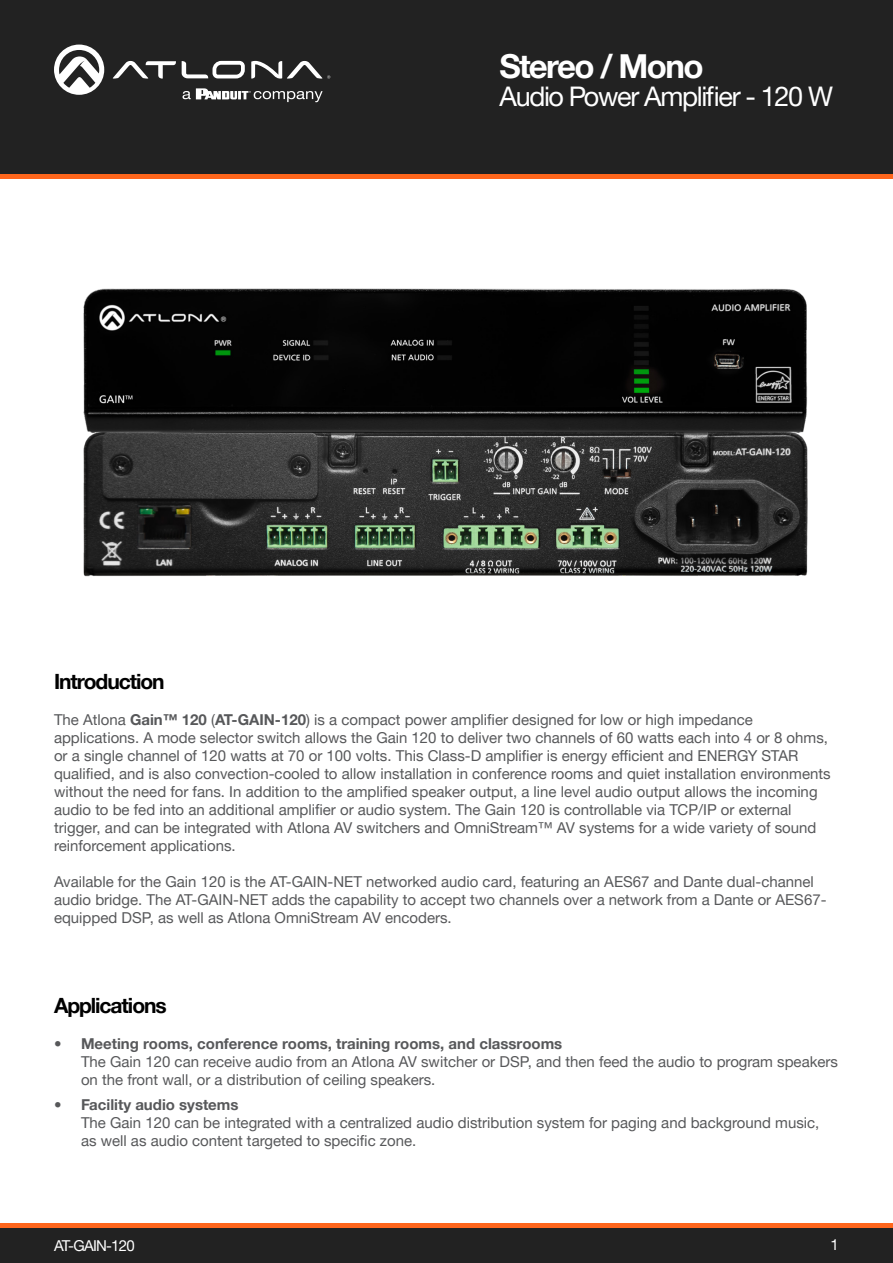
<style>
.page{position:relative;width:893px;height:1263px;background:#fff}
.page>*{position:absolute;margin:0;border:0;box-sizing:border-box;transform-origin:0 0}
.t1{font:700 33px "Helvetica Neue LTW1 G";letter-spacing:-.05em;color:#fff}
.t2{font:27px "Helvetica Neue LTW1 G";letter-spacing:-.05em;color:#fff}
.Product_Type_First_P{font:700 21px "Helvetica Neue LTW1 G";letter-spacing:-.05em;color:#000}
.General_Text{font:15px/18px "Helvetica Neue LTW1 G";color:#57585a}
.t3{font:15px "Helvetica Neue LTW1 G";letter-spacing:-.05em;color:#fff}
.s1{font-weight:700}
</style>
<div class="page">
<div style="left:0;top:1227px;width:893px;height:36px;background:#222"></div>
<hr style="left:0;top:1223px;width:893px;height:4px;background:#ff661c">
<div style="left:0;top:0;width:893px;height:174px;background:#222"></div>
<hr style="left:0;top:174px;width:893px;height:4px;background:#ff661c">
<svg style="left:182px;top:61px;width:63px;height:17px"></svg>
<svg style="left:113px;top:61px;width:63px;height:18px"></svg>
<svg style="left:251px;top:61px;width:79px;height:18px"></svg>
<svg style="left:54px;top:45px;width:50px;height:50px"></svg>
<svg style="left:183px;top:88px;width:140px;height:14px"></svg>
<img style="left:83px;top:288px;width:725px;height:289px">
<h1 class="t1" style="left:500px;top:45px;width:205px">Stereo / Mono</h1>
<p class="Product_Type_First_P" style="left:54px;top:668px;width:112px">Introduction</p>
<h2 class="t2" style="left:500px;top:80px;width:335px">Audio Power Amplifier - 120 W</h2>
<p class="General_Text" style="left:54px;top:711px;width:778px">The Atlona <span class="s1">Gain™ 120</span> (<span class="s1">AT-GAIN-120</span>) is a compact power amplifier designed for low or high impedance applications. A mode selector switch allows the Gain 120 to deliver two channels of 60 watts each into 4 or 8 ohms, or a single channel of 120 watts at 70 or 100 volts. This Class-D amplifier is energy efficient and ENERGY STAR qualified, and is also convection-cooled to allow installation in conference rooms and quiet installation environments without the need for fans. In addition to the amplified speaker output, a line level audio output allows the incoming audio to be fed into an additional amplifier or audio system. The Gain 120 is controllable via TCP/IP or external trigger, and can be integrated with Atlona AV switchers and OmniStream™ AV systems for a wide variety of sound reinforcement applications.</p>
<p class="General_Text" style="left:54px;top:873px;width:774px">Available for the Gain 120 is the AT-GAIN-NET networked audio card, featuring an AES67 and Dante dual-channel audio bridge. The AT-GAIN-NET adds the capability to accept two channels over a network from a Dante or AES67- equipped DSP, as well as Atlona OmniStream AV encoders.</p>
<p class="Product_Type_First_P" style="left:54px;top:992px;width:114px">Applications</p>
<p class="General_Text" style="left:81px;top:1035px;width:758px;text-indent:-27px"><span class="s1">• Meeting rooms, conference rooms, training rooms, and classrooms<br></span>The Gain 120 can receive audio from an Atlona AV switcher or DSP, and then feed the audio to program speakers on the front wall, or a distribution of ceiling speakers.</p>
<p class="General_Text" style="left:81px;top:1095px;width:740px;text-indent:-27px"><span class="s1">• Facility audio systems<br></span>The Gain 120 can be integrated with a centralized audio distribution system for paging and background music, as well as audio content targeted to specific zone.</p>
<p class="t3" style="left:54px;top:1236px;width:82px">AT-GAIN-120</p>
<p class="t3" style="left:831px;top:1235px;width:10px">1</p>
</div>
